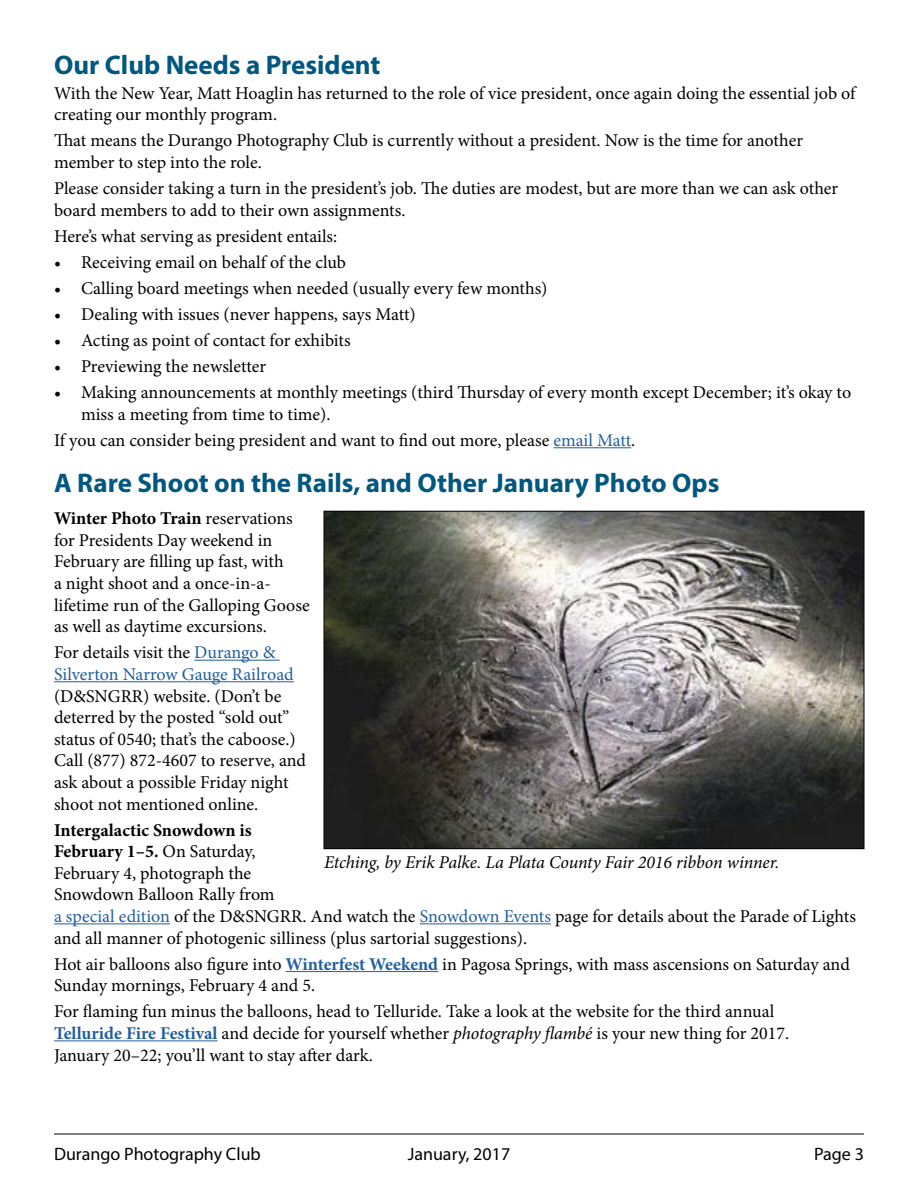
<style>
.page{position:relative;width:918px;height:1188px;background:#fff}
.page>*{position:absolute;margin:0;border:0;box-sizing:border-box;transform-origin:0 0}
.t1{font:700 27px "Myriad Pro";color:#005780}
.t2{font:18px/21.6px "Minion Pro";color:#000}
.t3{font:18px/21.6px "Minion Pro";letter-spacing:-.005em;color:#215e9e}
.t4{font:italic 18px "Minion Pro";letter-spacing:-.01em;color:#000}
.t5{font:18px "Myriad Pro";color:#000}
.s1{color:#215e9e}
.s2{font-weight:700}
.s3{color:#000}
.s4{font-weight:700;color:#215e9e}
.s5{font-style:italic}
</style>
<div class="page">
<hr style="left:54px;top:1134px;width:810px;height:1px;background:#000">
<hr style="left:553px;top:447px;width:78px;height:1px;background:#215e9e">
<hr style="left:194px;top:660px;width:86px;height:1px;background:#215e9e">
<hr style="left:54px;top:681px;width:240px;height:1px;background:#215e9e">
<hr style="left:54px;top:923px;width:116px;height:1px;background:#215e9e">
<hr style="left:420px;top:923px;width:131px;height:1px;background:#215e9e">
<hr style="left:286px;top:971px;width:152px;height:1px;background:#215e9e">
<hr style="left:54px;top:1040px;width:164px;height:1px;background:#215e9e">
<img style="left:326px;top:513px;width:536px;height:334px">
<h1 class="t1" style="left:54px;top:48px;width:328px">Our Club Needs a President</h1>
<p class="t2" style="left:54px;top:82px;width:803px">With the New Year, Matt Hoaglin has returned to the role of vice president, once again doing the essential job of creating our monthly program.</p>
<p class="t2" style="left:54px;top:130px;width:751px">That means the Durango Photography Club is currently without a president. Now is the time for another member to step into the role.</p>
<p class="t2" style="left:54px;top:178px;width:786px">Please consider taking a turn in the president’s job. The duties are modest, but are more than we can ask other board members to add to their own assignments.</p>
<p class="t2" style="left:54px;top:225px;width:285px">Here’s what serving as president entails:</p>
<p class="t2" style="left:54px;top:251px;width:294px">• Receiving email on behalf of the club</p>
<p class="t2" style="left:54px;top:277px;width:495px">• Calling board meetings when needed (usually every few months)</p>
<p class="t2" style="left:54px;top:304px;width:363px">• Dealing with issues (never happens, says Matt)</p>
<p class="t2" style="left:54px;top:330px;width:298px">• Acting as point of contact for exhibits</p>
<p class="t2" style="left:54px;top:356px;width:214px">• Previewing the newsletter</p>
<p class="t2" style="left:81px;top:382px;width:772px;text-indent:-27px">• Making announcements at monthly meetings (third Thursday of every month except December; it’s okay to miss a meeting from time to time).</p>
<p class="t2" style="left:54px;top:430px;width:583px">If you can consider being president and want to find out more, please <span class="s1">email Matt</span>.</p>
<h1 class="t1" style="left:54px;top:465px;width:667px">A Rare Shoot on the Rails, and Other January Photo Ops</h1>
<p class="t2" style="left:54px;top:508px;width:257px"><span class="s2">Winter Photo Train</span> reservations for Presidents Day weekend in<br>February are filling up fast, with<br>a night shoot and a once-in-a&shy;lifetime run of the Galloping Goose as well as daytime excursions.</p>
<p class="t3" style="left:54px;top:642px;width:241px"><span class="s3">For details visit the</span> Durango &amp;<br>Silverton Narrow Gauge Railroad</p>
<p class="t2" style="left:54px;top:685px;width:254px">(D&amp;SNGRR) website. (Don’t be deterred by the posted “sold out” status of 0540; that’s the caboose.)<br>Call (877) 872-4607 to reserve, and ask about a possible Friday night shoot not mentioned online.</p>
<p class="t2" style="left:54px;top:819px;width:803px"><span class="s2">Intergalactic Snowdown is<br>February 1–5.</span> On Saturday,<br>February 4, photograph the<br>Snowdown Balloon Rally from<br><span class="s1">a special edition</span> of the D&amp;SNGRR. And watch the <span class="s1">Snowdown Events</span> page for details about the Parade of Lights and all manner of photogenic silliness (plus sartorial suggestions).</p>
<p class="t2" style="left:54px;top:953px;width:797px">Hot air balloons also figure into <span class="s4">Winterfest Weekend</span> in Pagosa Springs, with mass ascensions on Saturday and<br>Sunday mornings, February 4 and 5.</p>
<p class="t2" style="left:54px;top:1001px;width:737px">For flaming fun minus the balloons, head to Telluride. Take a look at the website for the third annual<br><span class="s4">Telluride Fire Festival</span> and decide for yourself whether <span class="s5">photography flambé</span> is your new thing for 2017.<br>January 20–22; you’ll want to stay after dark.</p>
<p class="t4" style="left:324px;top:850px;width:457px">Etching, by Erik Palke. La Plata County Fair 2016 ribbon winner.</p>
<p class="t5" style="left:54px;top:1143px;width:208px">Durango Photography Club</p>
<p class="t5" style="left:408px;top:1143px;width:104px">January, 2017</p>
<p class="t5" style="left:814px;top:1143px;width:51px">Page 3</p>
</div>
